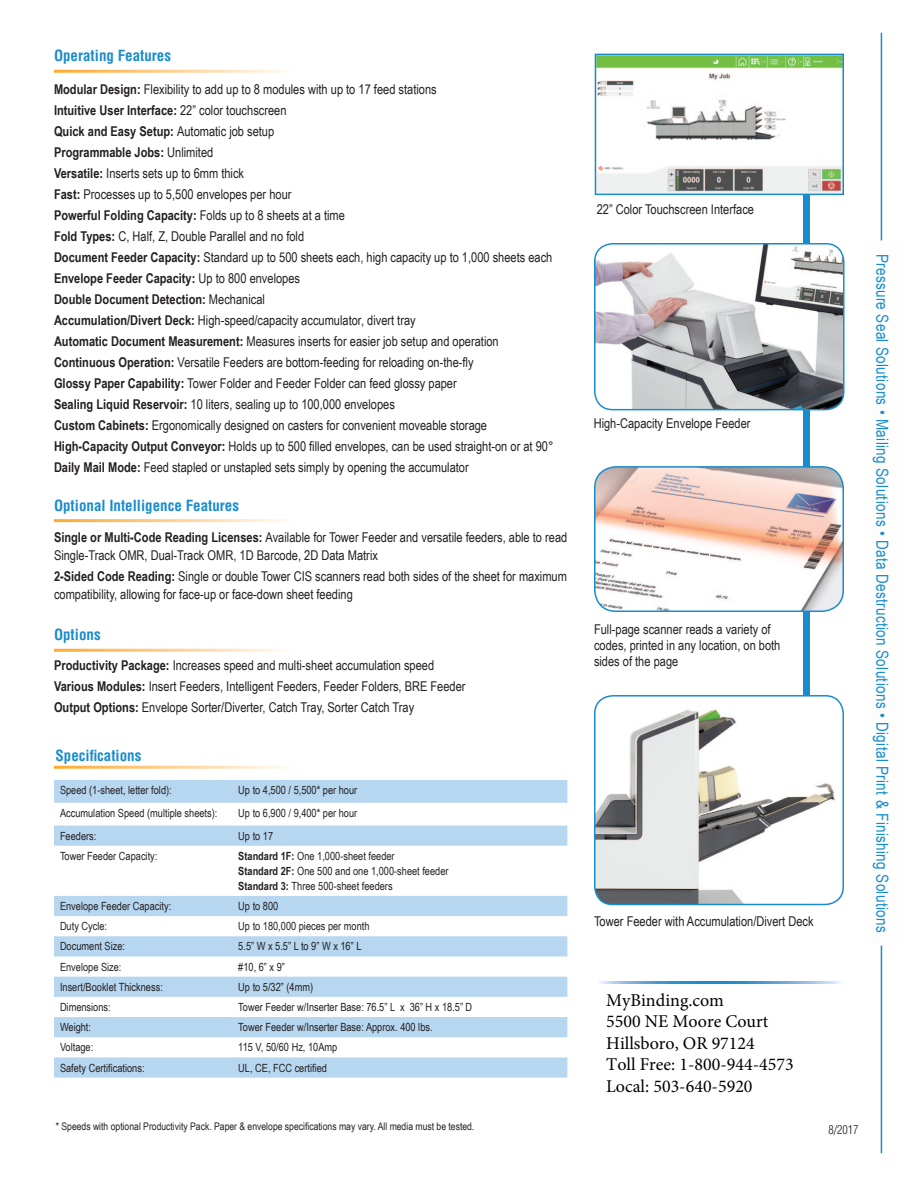
<style>
.page{position:relative;width:918px;height:1188px;background:#fff}
.page>*{position:absolute;margin:0;border:0;box-sizing:border-box;transform-origin:0 0}
.t1{font:18px/21.6px "Minion Pro";color:#000}
.t2{font:16.5px "Arial Narrow";letter-spacing:.02em;color:#198ccd}
.t3{font:700 condensed 15px "Helvetica";color:#198ccd}
.t4{font:13.5px/18px "Arial Narrow";color:#231f20}
.t5{font:700 13.5px "Arial Narrow";color:#231f20}
.t6{font:300 condensed 12px "Helvetica";color:#231f20}
.Pa0{font:11.25px "Arial Narrow";color:#231f20}
.Pa0-2{font:11.25px "Arial Narrow";color:#221e1f}
.t7{font:10.5px "Arial Narrow";color:#231f20}
.s1{font-weight:700}
.s2{font-weight:400}
</style>
<div class="page">
<div style="left:803px;top:67px;width:7px;height:761px;background:#198ccd"></div>
<svg style="left:54px;top:780px;width:513px;height:298px"></svg>
<hr style="left:881px;top:33px;width:1px;height:1120px;background:#198ccd">
<div style="left:864px;top:240px;width:35px;height:706px;background:#fdfefc"></div>
<img style="left:598px;top:57px;width:243px;height:135px">
<div style="left:595px;top:54px;width:249px;height:141px;border:2px solid #198ccd"></div>
<img style="left:595px;top:244px;width:249px;height:166px">
<div style="left:594px;top:243px;width:250px;height:167px;border:2px solid #198ccd;border-radius:18px"></div>
<img style="left:595px;top:467px;width:248px;height:144px">
<div style="left:594px;top:466px;width:250px;height:146px;border:2px solid #198ccd;border-radius:21px"></div>
<img style="left:595px;top:696px;width:248px;height:208px">
<div style="left:594px;top:695px;width:250px;height:210px;border:2px solid #198ccd;border-radius:18px"></div>
<p class="t3" style="left:54px;top:47px;width:119px">Operating Features</p>
<p class="t4" style="left:54px;top:80px;width:384px"><span class="s1">Modular Design:</span> Flexibility to add up to 8 modules with up to 17 feed stations</p>
<p class="t5" style="left:54px;top:100px;width:234px">Intuitive User Interface: <span class="s2">22” color touchscreen</span></p>
<p class="t5" style="left:54px;top:121px;width:222px">Quick and Easy Setup: <span class="s2">Automatic job setup</span></p>
<p class="t5" style="left:54px;top:142px;width:161px">Programmable Jobs: <span class="s2">Unlimited</span></p>
<p class="t4" style="left:54px;top:164px;width:192px"><span class="s1">Versatile:</span> Inserts sets up to 6mm thick</p>
<p class="t4" style="left:54px;top:185px;width:239px"><span class="s1">Fast:</span> Processes up to 5,500 envelopes per hour</p>
<p class="t5" style="left:54px;top:205px;width:293px">Powerful Folding Capacity: <span class="s2">Folds up to 8 sheets at a time</span></p>
<p class="t4" style="left:54px;top:227px;width:252px"><span class="s1">Fold Types:</span> C, Half, Z, Double Parallel and no fold</p>
<p class="t4" style="left:54px;top:248px;width:500px"><span class="s1">Document Feeder Capacity:</span> Standard up to 500 sheets each, high capacity up to 1,000 sheets each</p>
<p class="t5" style="left:54px;top:268px;width:248px">Envelope Feeder Capacity: <span class="s2">Up to 800 envelopes</span></p>
<p class="t5" style="left:54px;top:289px;width:212px">Double Document Detection: <span class="s2">Mechanical</span></p>
<p class="t4" style="left:54px;top:311px;width:363px"><span class="s1">Accumulation/Divert Deck:</span> High-speed/capacity accumulator, divert tray</p>
<p class="t4" style="left:54px;top:332px;width:446px"><span class="s1">Automatic Document Measurement:</span> Measures inserts for easier job setup and operation</p>
<p class="t4" style="left:54px;top:353px;width:421px"><span class="s1">Continuous Operation:</span> Versatile Feeders are bottom-feeding for reloading on-the-fly</p>
<p class="t4" style="left:54px;top:374px;width:404px"><span class="s1">Glossy Paper Capability:</span> Tower Folder and Feeder Folder can feed glossy paper</p>
<p class="t4" style="left:54px;top:395px;width:342px"><span class="s1">Sealing Liquid Reservoir:</span> 10 liters, sealing up to 100,000 envelopes</p>
<p class="t4" style="left:54px;top:416px;width:435px"><span class="s1">Custom Cabinets:</span> Ergonomically designed on casters for convenient moveable storage</p>
<p class="t4" style="left:54px;top:437px;width:501px"><span class="s1">High-Capacity Output Conveyor:</span> Holds up to 500 filled envelopes, can be used straight-on or at 90°</p>
<p class="t4" style="left:54px;top:458px;width:416px"><span class="s1">Daily Mail Mode:</span> Feed stapled or unstapled sets simply by opening the accumulator</p>
<p class="t3" style="left:54px;top:496px;width:187px">Optional Intelligence Features</p>
<p class="t4" style="left:54px;top:527px;width:515px"><span class="s1">Single or Multi-Code Reading Licenses:</span> Available for Tower Feeder and versatile feeders, able to read<br>Single-Track OMR, Dual-Track OMR, 1D Barcode, 2D Data Matrix</p>
<p class="t4" style="left:54px;top:566px;width:514px"><span class="s1">2-Sided Code Reading:</span> Single or double Tower CIS scanners read both sides of the sheet for maximum compatibility, allowing for face-up or face-down sheet feeding</p>
<p class="t3" style="left:54px;top:626px;width:48px">Options</p>
<p class="t4" style="left:54px;top:656px;width:382px"><span class="s1">Productivity Package:</span> Increases speed and multi-sheet accumulation speed</p>
<p class="t4" style="left:54px;top:677px;width:413px"><span class="s1">Various Modules:</span> Insert Feeders, Intelligent Feeders, Feeder Folders, BRE Feeder</p>
<p class="t4" style="left:54px;top:698px;width:362px"><span class="s1">Output Options:</span> Envelope Sorter/Diverter, Catch Tray, Sorter Catch Tray</p>
<p class="t3" style="left:56px;top:746px;width:87px">Specifications</p>
<p class="Pa0" style="left:60px;top:782px;width:113px">Speed (1-sheet, letter fold):</p>
<p class="Pa0" style="left:238px;top:782px;width:120px">Up to 4,500 / 5,500* per hour</p>
<p class="Pa0" style="left:60px;top:805px;width:159px">Accumulation Speed (multiple sheets):</p>
<p class="Pa0" style="left:238px;top:805px;width:120px">Up to 6,900 / 9,400* per hour</p>
<p class="Pa0" style="left:60px;top:828px;width:38px">Feeders:</p>
<p class="Pa0" style="left:238px;top:828px;width:36px">Up to 17</p>
<p class="Pa0" style="left:60px;top:848px;width:99px">Tower Feeder Capacity:</p>
<p class="Pa0" style="left:238px;top:848px;width:158px"><span class="s1">Standard 1F:</span> One 1,000-sheet feeder</p>
<p class="Pa0" style="left:238px;top:863px;width:212px"><span class="s1">Standard 2F:</span> One 500 and one 1,000-sheet feeder</p>
<p class="Pa0" style="left:238px;top:878px;width:156px"><span class="s1">Standard 3:</span> Three 500-sheet feeders</p>
<p class="Pa0" style="left:60px;top:898px;width:113px">Envelope Feeder Capacity:</p>
<p class="Pa0" style="left:238px;top:898px;width:42px">Up to 800</p>
<p class="Pa0" style="left:60px;top:918px;width:49px">Duty Cycle:</p>
<p class="Pa0" style="left:238px;top:918px;width:133px">Up to 180,000 pieces per month</p>
<p class="Pa0" style="left:60px;top:938px;width:67px">Document Size:</p>
<p class="Pa0" style="left:238px;top:938px;width:125px">5.5” W x 5.5” L to 9” W x 16” L</p>
<p class="Pa0" style="left:60px;top:958px;width:63px">Envelope Size:</p>
<p class="Pa0" style="left:238px;top:958px;width:48px">#10, 6” x 9”</p>
<p class="Pa0" style="left:60px;top:979px;width:104px">Insert/Booklet Thickness:</p>
<p class="Pa0" style="left:238px;top:979px;width:76px">Up to 5/32” (4mm)</p>
<p class="Pa0" style="left:60px;top:999px;width:52px">Dimensions:</p>
<p class="Pa0" style="left:238px;top:999px;width:236px">Tower Feeder w/Inserter Base: 76.5” L x 36” H x 18.5” D</p>
<p class="Pa0" style="left:60px;top:1019px;width:33px">Weight:</p>
<p class="Pa0" style="left:238px;top:1019px;width:196px">Tower Feeder w/Inserter Base: Approx. 400 lbs.</p>
<p class="Pa0" style="left:60px;top:1039px;width:35px">Voltage:</p>
<p class="Pa0-2" style="left:238px;top:1039px;width:100px">115 V, 50/60 Hz, 10Amp</p>
<p class="Pa0" style="left:60px;top:1059px;width:86px">Safety Certifications:</p>
<p class="Pa0" style="left:238px;top:1059px;width:90px">UL, CE, FCC certified</p>
<p class="t7" style="left:56px;top:1119px;width:420px">* Speeds with optional Productivity Pack. Paper &amp; envelope specifications may vary. All media must be tested.</p>
<p class="t4" style="left:597px;top:200px;width:159px">22” Color Touchscreen Interface</p>
<p class="t4" style="left:594px;top:414px;width:158px">High-Capacity Envelope Feeder</p>
<p class="t4" style="left:594px;top:620px;width:188px;line-height:16.2px">Full-page scanner reads a variety of codes, printed in any location, on both sides of the page</p>
<p class="t4" style="left:594px;top:912px;width:221px">Tower Feeder with Accumulation/Divert Deck</p>
<p class="t2" style="left:895px;top:254px;width:680px;rotate:90deg">Pressure Seal Solutions • Mailing Solutions • Data Destruction Solutions • Digital Print &amp; Finishing Solutions</p>
<h1 class="t1" style="left:606px;top:989px;width:189px">MyBinding.com<br>5500 NE Moore Court<br>Hillsboro, OR 97124<br>Toll Free: 1-800-944-4573<br>Local: 503-640-5920</h1>
<p class="t6" style="left:828px;top:1122px;width:31px">8/2017</p>
</div>
